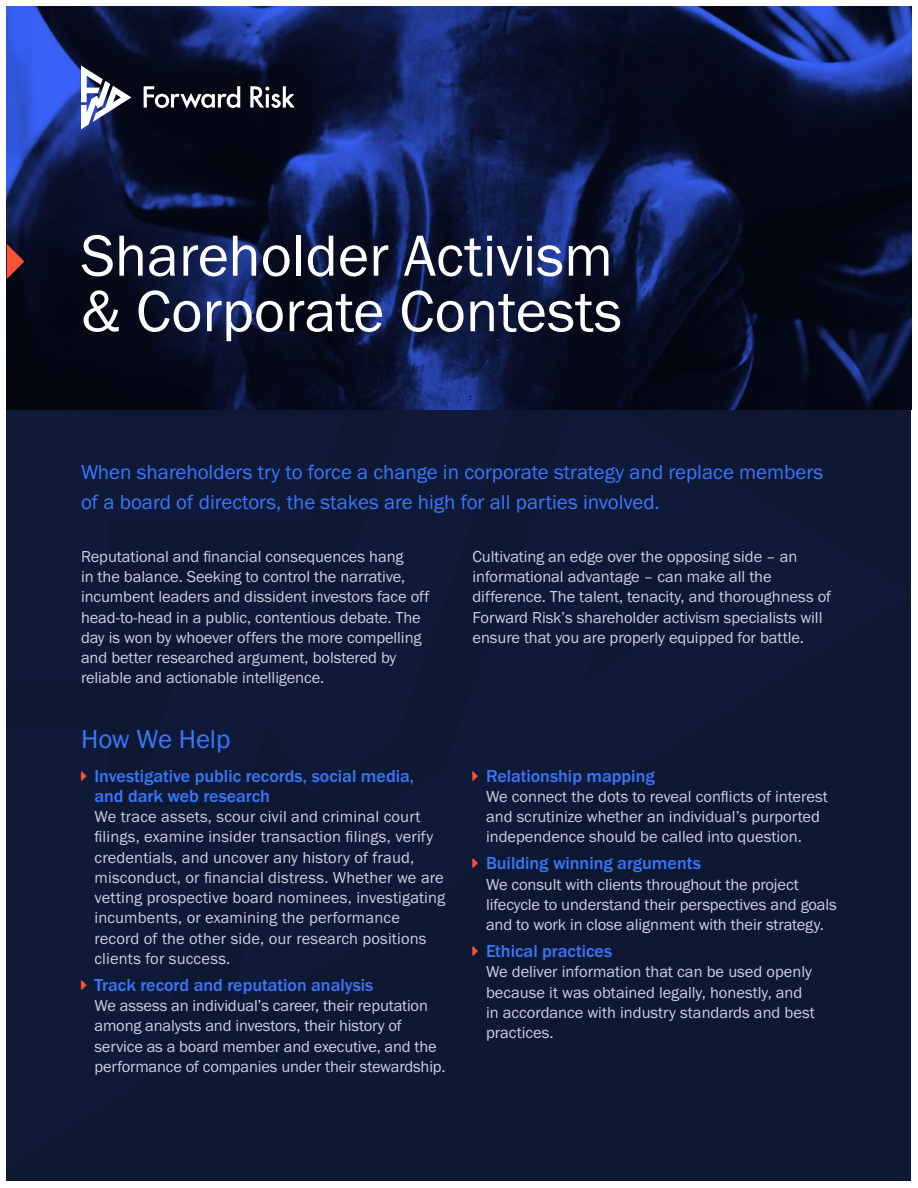
<style>
.page{position:relative;width:918px;height:1188px;background:#fff}
.page>*{position:absolute;margin:0;border:0;box-sizing:border-box;transform-origin:0 0}
.t1{font:60px/55.5px "Franklin Gothic URW Boo";color:#fff}
.t2{font:27px "Franklin Gothic URW Boo";letter-spacing:-.005em;color:#3978fc}
.t3{font:21px/30px "Franklin Gothic URW Boo";color:#3978fc}
.t4{font:500 18px/20.2px "Franklin Gothic URW";color:#3978fc}
.t5{font:16.5px/20.2px "Franklin Gothic URW Boo";letter-spacing:-.005em;color:#cdcddf}
</style>
<div class="page">
<div style="left:7px;top:7px;width:904px;height:1174px;background:#0f1832"></div>
<img style="left:7px;top:7px;width:904px;height:402px">
<svg style="left:81px;top:65px;width:50px;height:64px;background:#656b81"></svg>
<svg style="left:144px;top:86px;width:96px;height:23px;background:#54575f"></svg>
<svg style="left:250px;top:86px;width:45px;height:22px"></svg>
<svg style="left:7px;top:244px;width:17px;height:35px"></svg>
<p class="t1" style="left:81px;top:227px;width:543px">Shareholder Activism &amp; Corporate Contests</p>
<p class="t3" style="left:81px;top:457px;width:744px">When shareholders try to force a change in corporate strategy and replace members of a board of directors, the stakes are high for all parties involved.</p>
<p class="t5" style="left:81px;top:546px;width:350px">Reputational and financial consequences hang<br>in the balance. Seeking to control the narrative, incumbent leaders and dissident investors face off head-to-head in a public, contentious debate. The day is won by whoever offers the more compelling and better researched argument, bolstered by reliable and actionable intelligence.</p>
<p class="t5" style="left:472px;top:546px;width:360px">Cultivating an edge over the opposing side – an informational advantage – can make all the difference. The talent, tenacity, and thoroughness of Forward Risk’s shareholder activism specialists will ensure that you are properly equipped for battle.</p>
<p class="t2" style="left:81px;top:722px;width:151px">How We Help</p>
<p class="t4" style="left:94px;top:765px;width:321px">Investigative public records, social media, and dark web research</p>
<p class="t5" style="left:94px;top:806px;width:352px">We trace assets, scour civil and criminal court filings, examine insider transaction filings, verify credentials, and uncover any history of fraud, misconduct, or financial distress. Whether we are vetting prospective board nominees, investigating incumbents, or examining the performance record of the other side, our research positions clients for success.</p>
<p class="t4" style="left:94px;top:974px;width:280px">Track record and reputation analysis</p>
<p class="t5" style="left:94px;top:995px;width:353px">We assess an individual’s career, their reputation among analysts and investors, their history of service as a board member and executive, and the performance of companies under their stewardship.</p>
<p class="t4" style="left:486px;top:765px;width:170px">Relationship mapping</p>
<p class="t5" style="left:486px;top:786px;width:343px">We connect the dots to reveal conflicts of interest and scrutinize whether an individual’s purported independence should be called into question.</p>
<p class="t4" style="left:486px;top:853px;width:216px">Building winning arguments</p>
<p class="t5" style="left:486px;top:874px;width:352px">We consult with clients throughout the project lifecycle to understand their perspectives and goals and to work in close alignment with their strategy.</p>
<p class="t4" style="left:486px;top:941px;width:128px">Ethical practices</p>
<p class="t5" style="left:486px;top:962px;width:330px">We deliver information that can be used openly because it was obtained legally, honestly, and in accordance with industry standards and best practices.</p>
</div>
